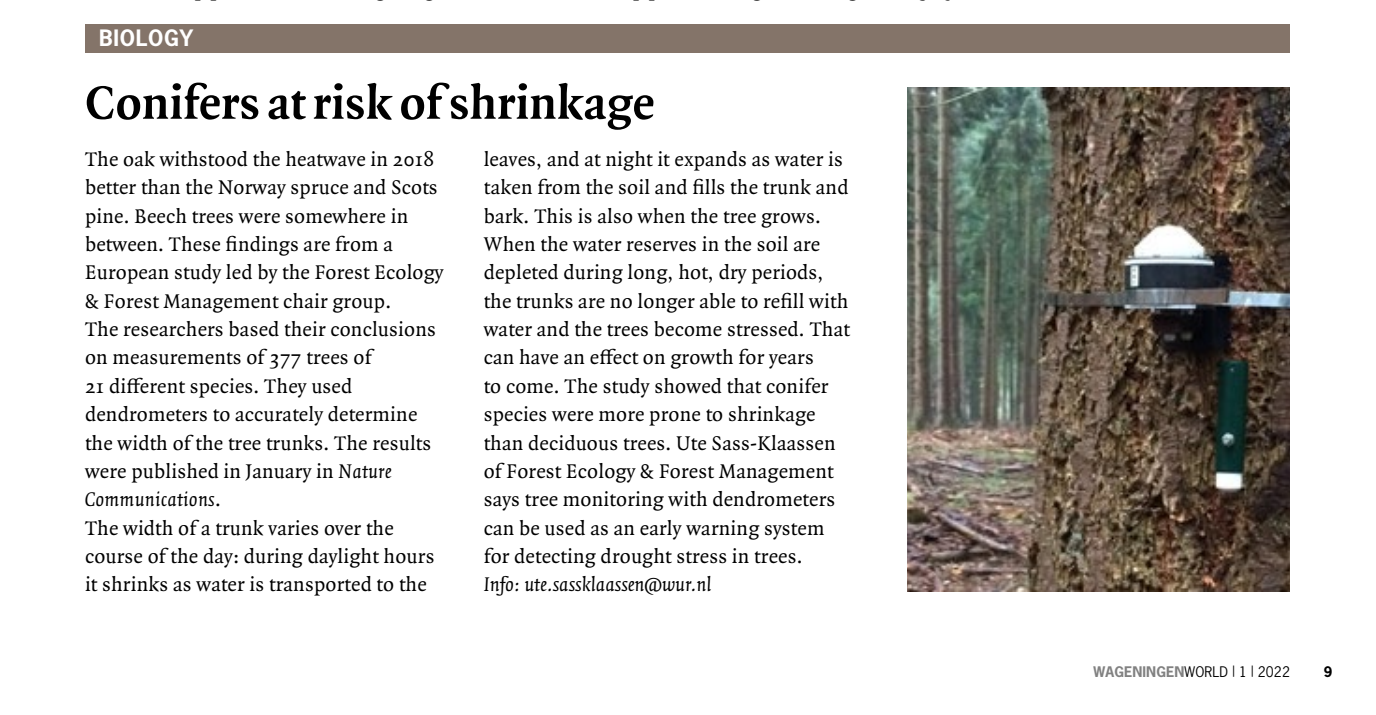
<style>
.page{position:relative;width:1376px;height:715px;background:#fff}
.page>*{position:absolute;margin:0;border:0;box-sizing:border-box;transform-origin:0 0}
.kop_2_kortjes{font:700 50px "Quadraat OT";color:#000}
.body_UK_niet_afbr{font:21.25px/28.2px "Quadraat OT";letter-spacing:.01em;color:#000}
.body_UK{font:italic 21.25px "Quadraat OT";color:#000}
.Rubriekbalk{font:700 21.25px "News Gothic Std";letter-spacing:.03em;color:#fff}
.t1{font:700 13.75px "News Gothic Std";letter-spacing:.01em;color:#818181}
.t2{font:700 13.75px "News Gothic Std";color:#000}
.s1{font-style:italic}
.s2{font-weight:400;color:#000}
</style>
<div class="page">
<div style="left:85px;top:24px;width:1205px;height:28px;background:#847469"></div>
<img style="left:907px;top:88px;width:383px;height:503px">
<p class="Rubriekbalk" style="left:99px;top:24px;width:96px">BIOLOGY</p>
<p class="kop_2_kortjes" style="left:85px;top:74px;width:571px">Conifers at risk of shrinkage</p>
<p class="body_UK_niet_afbr" style="left:85px;top:145px;width:360px">The oak withstood the heatwave in 2018 better than the Norway spruce and Scots pine. Beech trees were somewhere in between. These findings are from a European study led by the Forest Ecology &amp; Forest Management chair group.</p>
<p class="body_UK_niet_afbr" style="left:85px;top:315px;width:352px">The researchers based their conclusions on measurements of 377 trees of<br>21 different species. They used dendrometers to accurately determine the width of the tree trunks. The results were published in January in <span class="s1">Nature Communications</span>.</p>
<p class="body_UK_niet_afbr" style="left:85px;top:514px;width:351px">The width of a trunk varies over the course of the day: during daylight hours it shrinks as water is transported to the</p>
<p class="body_UK_niet_afbr" style="left:484px;top:145px;width:366px">leaves, and at night it expands as water is taken from the soil and fills the trunk and bark. This is also when the tree grows.</p>
<p class="body_UK_niet_afbr" style="left:484px;top:230px;width:368px">When the water reserves in the soil are depleted during long, hot, dry periods, the trunks are no longer able to refill with water and the trees become stressed. That can have an effect on growth for years<br>to come. The study showed that conifer species were more prone to shrinkage than deciduous trees. Ute Sass-Klaassen of Forest Ecology &amp; Forest Management says tree monitoring with dendrometers can be used as an early warning system for detecting drought stress in trees.</p>
<p class="body_UK" style="left:484px;top:573px;width:229px">Info: ute.sassklaassen@wur.nl</p>
<p class="t1" style="left:1093px;top:662px;width:198px">WAGENINGEN<span class="s2">WORLD</span> <sup>|</sup> <span class="s2">1</span> <sup>|</sup> <span class="s2">2022</span></p>
<p class="t2" style="left:1324px;top:662px;width:10px">9</p>
</div>
